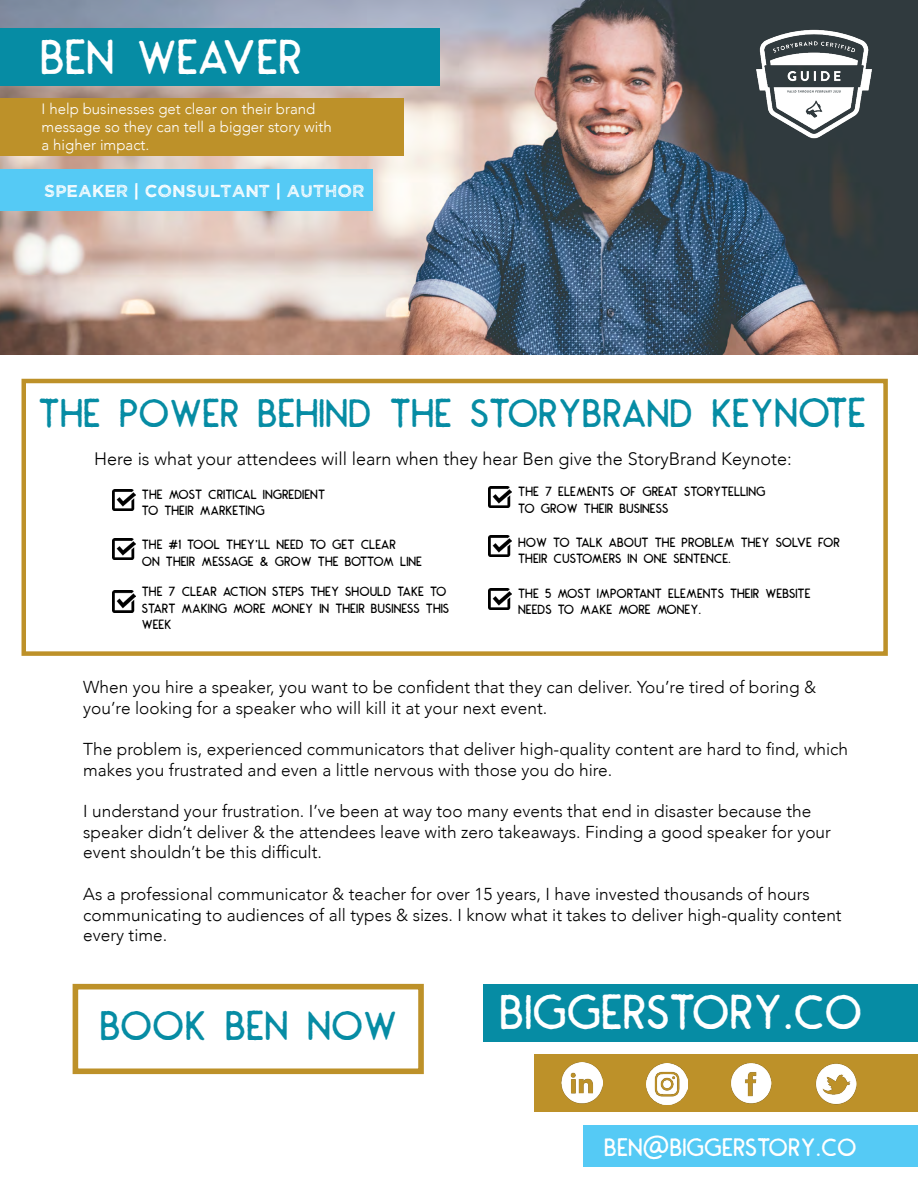
<style>
.page{position:relative;width:918px;height:1188px;background:#fff}
.page>*{position:absolute;margin:0;border:0;box-sizing:border-box;transform-origin:0 0}
.t1{font:49.5px "Montharo Edge";color:#fff}
.t2{font:42px "Montharo Edge";color:#068ca4}
.t3{font:40.5px "Montharo Edge";color:#068ca4}
.t4{font:25.5px "Montharo Edge";color:#fff}
.t5{font:300 18px "Avenir";color:#000}
.t6{font:300 17.25px/20.7px "Avenir";color:#000}
.t7{font:17.25px "Wicked Grit";color:#fff}
.t8{font:300 15px/18px "Avenir";color:#fff}
.t9{font:13.5px/16.2px "Montharo Edge";color:#000}
.s1{font-size:42px}
</style>
<div class="page">
<img style="left:0;top:0;width:918px;height:354px">
<div style="left:22px;top:379px;width:866px;height:277px;border:4px solid #bd9129"></div>
<div style="left:0;top:99px;width:403px;height:57px;background:#bd9129"></div>
<div style="left:0;top:169px;width:373px;height:41px;background:#55caf5"></div>
<div style="left:0;top:28px;width:439px;height:58px;background:#068ca4"></div>
<div style="left:534px;top:1055px;width:384px;height:57px;background:#bd9129"></div>
<img style="left:562px;top:1063px;width:40px;height:40px">
<img style="left:730px;top:1063px;width:41px;height:40px">
<img style="left:816px;top:1064px;width:41px;height:40px">
<img style="left:647px;top:1064px;width:41px;height:40px">
<div style="left:584px;top:1126px;width:334px;height:41px;background:#55caf5"></div>
<img style="left:112px;top:489px;width:23px;height:21px">
<img style="left:112px;top:538px;width:23px;height:22px">
<img style="left:112px;top:591px;width:23px;height:21px">
<img style="left:489px;top:486px;width:23px;height:22px">
<img style="left:489px;top:536px;width:23px;height:21px">
<img style="left:489px;top:588px;width:23px;height:21px">
<div style="left:484px;top:984px;width:434px;height:57px;background:#068ca4"></div>
<div style="left:73px;top:984px;width:351px;height:90px;border:6px solid #bd9129"></div>
<img style="left:754px;top:28px;width:120px;height:112px">
<h1 class="t1" style="left:40px;top:29px;width:264px">BEN WEAVER</h1>
<p class="t8" style="left:42px;top:100px;width:292px">I help businesses get clear on their brand message so they can tell a bigger story with a higher impact.</p>
<p class="t7" style="left:44px;top:179px;width:322px">SPEAKER | CONSULTANT | AUTHOR</p>
<h3 class="t3" style="left:39px;top:390px;width:829px">THE POWER BEHIND THE STORYBRAND KEY<span class="s1">NOTE</span></h3>
<p class="t5" style="left:94px;top:448px;width:699px">Here is what your attendees will learn when they hear Ben give the StoryBrand Keynote:</p>
<p class="t9" style="left:142px;top:486px;width:185px">THE MOST CRITICAL INGREDIENT<br>TO THEIR MARKETING</p>
<p class="t9" style="left:142px;top:536px;width:282px">THE #1 TOOL THEY’LL NEED TO GET CLEAR<br>ON THEIR MESSAGE &amp; GROW THE BOTTOM LINE</p>
<p class="t9" style="left:142px;top:583px;width:309px">THE 7 CLEAR ACTION STEPS THEY SHOULD TAKE TO<br>START MAKING MORE MONEY IN THEIR BUSINESS THIS<br>WEEK</p>
<p class="t9" style="left:518px;top:483px;width:249px">THE 7 ELEMENTS OF GREAT STORYTELLING<br>TO GROW THEIR BUSINESS</p>
<p class="t9" style="left:518px;top:533px;width:323px">HOW TO TALK ABOUT THE PROBLEM THEY SOLVE FOR<br>THEIR CUSTOMERS IN ONE SENTENCE.</p>
<p class="t9" style="left:518px;top:585px;width:294px">THE 5 MOST IMPORTANT ELEMENTS THEIR WEBSITE<br>NEEDS TO MAKE MORE MONEY.</p>
<p class="t6" style="left:83px;top:677px;width:735px">When you hire a speaker, you want to be confident that they can deliver. You’re tired of boring &amp; you’re looking for a speaker who will kill it at your next event.</p>
<p class="t6" style="left:83px;top:739px;width:766px">The problem is, experienced communicators that deliver high-quality content are hard to find, which makes you frustrated and even a little nervous with those you do hire.</p>
<p class="t6" style="left:83px;top:801px;width:749px">I understand your frustration. I’ve been at way too many events that end in disaster because the speaker didn’t deliver &amp; the attendees leave with zero takeaways. Finding a good speaker for your event shouldn’t be this difficult.</p>
<p class="t6" style="left:83px;top:884px;width:760px">As a professional communicator &amp; teacher for over 15 years, I have invested thousands of hours communicating to audiences of all types &amp; sizes. I know what it takes to deliver high-quality content every time.</p>
<h2 class="t2" style="left:100px;top:1002px;width:299px">BOOK BEN NOW</h2>
<h1 class="t1" style="left:500px;top:985px;width:364px">BIGGERSTORY.CO</h1>
<h3 class="t4" style="left:604px;top:1133px;width:254px">BEN@BIGGERSTORY.CO</h3>
</div>
